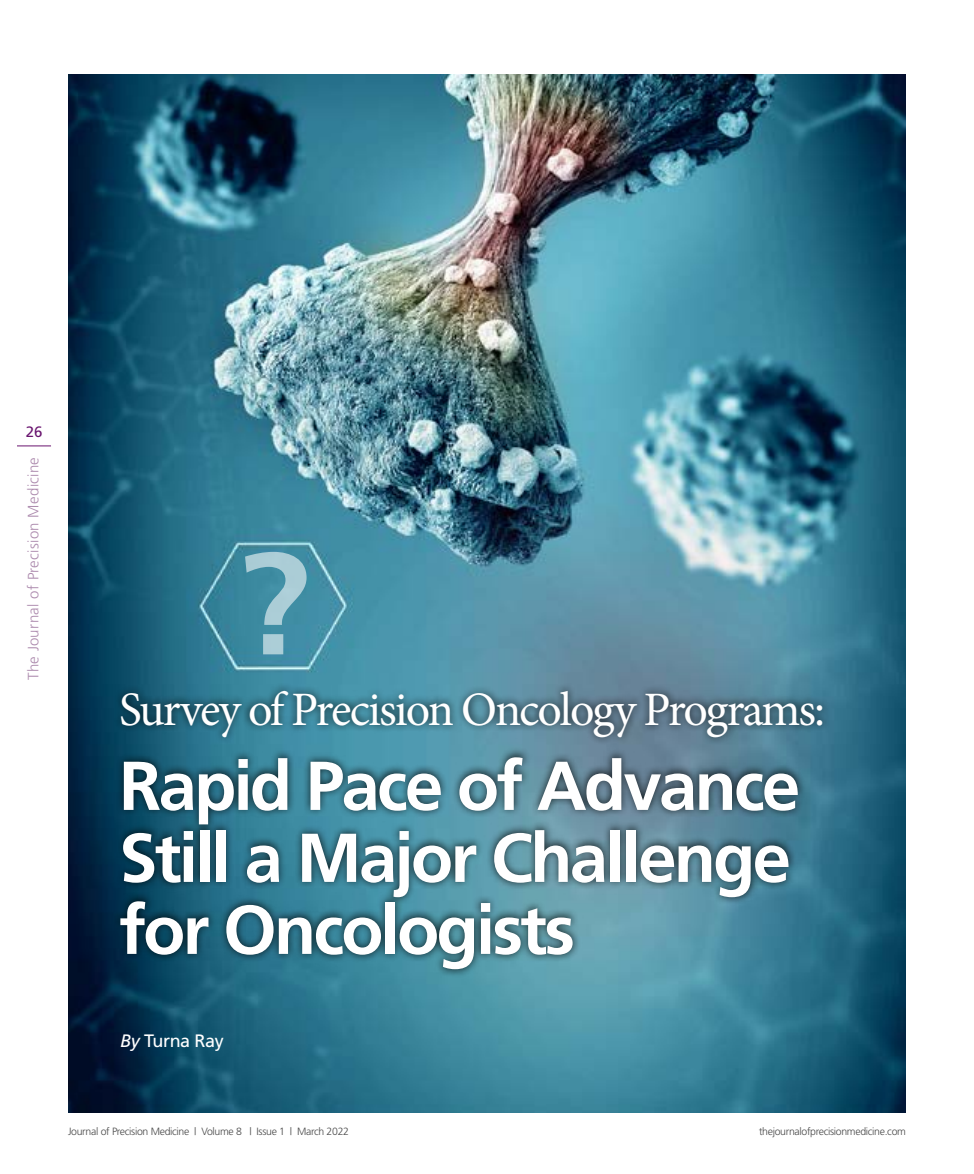
<style>
.page{position:relative;width:974px;height:1174px;background:#fff}
.page>*{position:absolute;margin:0;border:0;box-sizing:border-box;transform-origin:0 0}
.t1{font:700 144.3px "Frutiger";color:#fff}
.t2{font:700 69px/72px "Frutiger";letter-spacing:-.04em;color:#fff}
.t3{font:48px "Minion Pro";letter-spacing:-.04em;color:#fff}
.t4{font:18px "Frutiger";letter-spacing:-.02em;color:#fff}
.t5{font:300 15px "Frutiger";letter-spacing:.02em;color:#ad8bae}
.t6{font:15px "Frutiger";color:#69146f}
.t7{font:300 10.5px "Frutiger";letter-spacing:-.03em;color:#484848}
.s1{font-style:italic}
</style>
<div class="page">
<hr style="left:17px;top:445px;width:34px;height:1px;background:#69146f">
<img style="left:68px;top:74px;width:838px;height:1038px">
<div style="left:114px;top:683px;width:717px;height:294px;background:#000;opacity:.75"></div>
<h3 class="t6" style="left:26px;top:423px;width:18px">26</h3>
<h3 class="t5" style="left:25px;top:680px;width:224px;rotate:-90deg">The Journal of Precision Medicine</h3>
<h1 class="t1" style="left:238px;top:519px;width:74px">?</h1>
<h3 class="t3" style="left:119px;top:677px;width:707px">Survey of Precision Oncology Programs:</h3>
<h2 class="t2" style="left:119px;top:749px;width:682px">Rapid Pace of Advance<br>Still a Major Challenge for Oncologists</h2>
<h3 class="t4" style="left:120px;top:1030px;width:105px"><span class="s1">By</span> Turna Ray</h3>
<p class="t7" style="left:68px;top:1125px;width:282px">Journal of Precision Medicine | Volume 8 | Issue 1 | March 2022</p>
<p class="t7" style="left:759px;top:1125px;width:148px">thejournalofprecisionmedicine.com</p>
</div>
